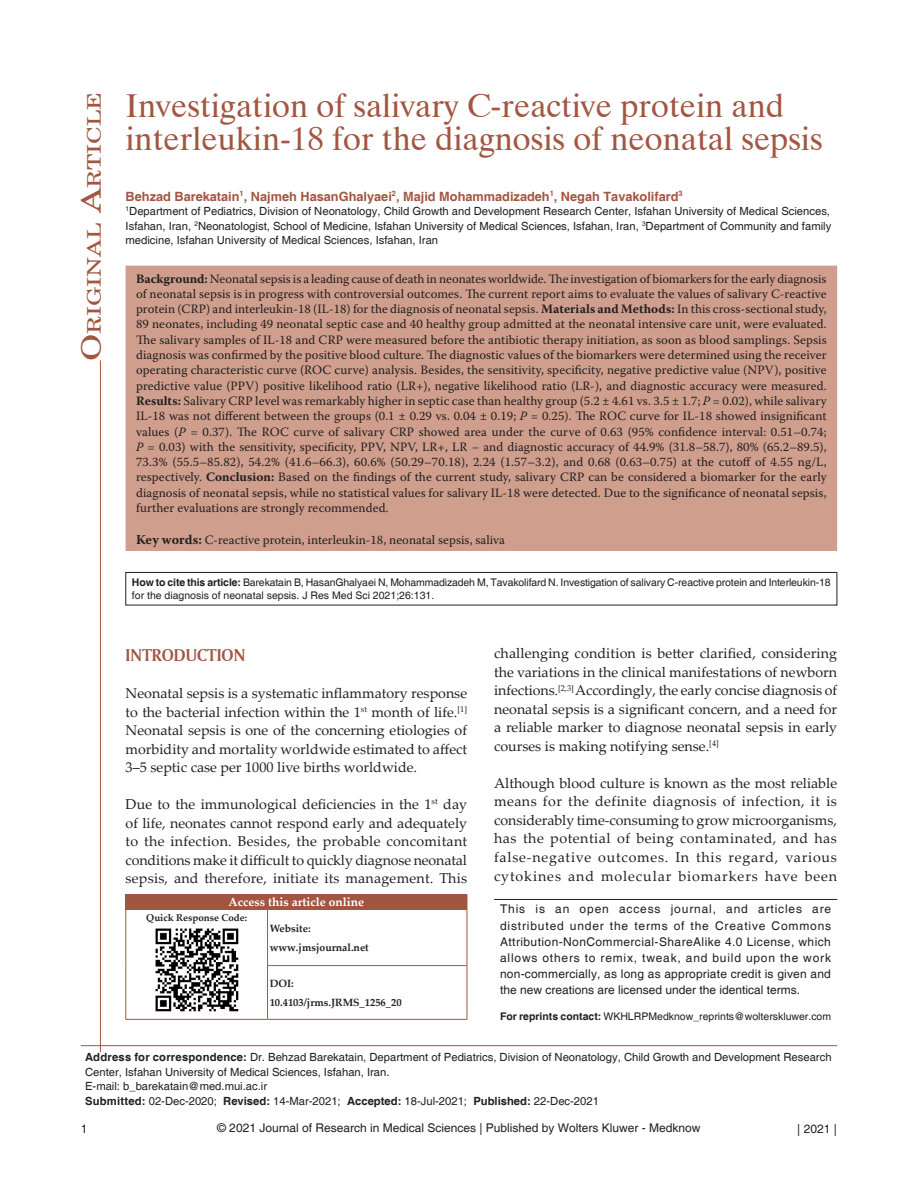
<style>
.page{position:relative;width:918px;height:1188px;background:#fff}
.page>*{position:absolute;margin:0;border:0;box-sizing:border-box;transform-origin:0 0}
.AT{font:33px/33px "Dutch 801 BT";color:#a25641}
.AH{font:18.9px "New Century Schlbk";color:#a25641;scale:1.3 1}
.t1{font:18px "Amerigo BT Bold A";color:#a25641}
.TX{font:14.25px/18.6px "Palatino Linotype";color:#231f20;text-align:justify}
.ABS{font:12.75px/15.3px "Warnock Pro";letter-spacing:.005em;color:#231f20;text-align:justify}
.AU{font:700 12.75px "Helvetica";color:#a25641}
.KWD{font:12.75px "Warnock Pro";color:#231f20}
.C{font:12px/16.2px "Helvetica";color:#231f20;text-align:justify}
.AAO{font:700 12px "Palatino Linotype";color:#fff}
.AFF{font:11.25px/14.7px "Helvetica";color:#231f20;text-align:justify}
.ADD{font:11.25px/14.5px "Helvetica";color:#231f20}
.HIS{font:11.25px "Helvetica";color:#231f20}
.HTC{font:10.5px/12.6px "Helvetica";letter-spacing:-.01em;color:#231f20}
.C-2{font:10.5px "Helvetica";color:#231f20}
.Web{font:700 10.5px/18.6px "Palatino Linotype";color:#231f20}
.QRC{font:700 9.75px "Palatino Linotype";color:#231f20}
.s1{font-size:27px}
.s2{font-weight:700}
.s3{font-style:italic}
.s4{font-weight:700;font-size:13.5px}
</style>
<div class="page">
<hr style="left:81px;top:1045px;width:756px;height:1px;background:#a25641">
<div style="left:126px;top:894px;width:341px;height:15px;background:#a25641"></div>
<svg style="left:467px;top:894px;width:1px;height:15px"></svg>
<hr style="left:126px;top:910px;width:1px;height:56px;background:#a25641">
<hr style="left:126px;top:966px;width:1px;height:53px;background:#a25641">
<hr style="left:126px;top:909px;width:142px;height:1px;background:#a25641">
<hr style="left:267px;top:910px;width:1px;height:55px;background:#a25641">
<hr style="left:268px;top:909px;width:199px;height:1px;background:#a25641">
<hr style="left:467px;top:910px;width:1px;height:55px;background:#a25641">
<hr style="left:126px;top:1019px;width:142px;height:1px;background:#a25641">
<hr style="left:267px;top:966px;width:1px;height:53px;background:#a25641">
<hr style="left:267px;top:965px;width:200px;height:1px;background:#a25641">
<hr style="left:467px;top:966px;width:1px;height:53px;background:#a25641">
<hr style="left:268px;top:1019px;width:199px;height:1px;background:#a25641">
<img style="left:155px;top:928px;width:84px;height:84px">
<div style="left:126px;top:266px;width:710px;height:284px;background:#cf9e8c"></div>
<div style="left:126px;top:266px;width:711px;height:285px;border:2px solid #cf9e8c"></div>
<div style="left:126px;top:572px;width:711px;height:33px;border:1px solid #231f20"></div>
<hr style="left:494px;top:899px;width:343px;height:1px;background:#231f20">
<hr style="left:100px;top:360px;width:1px;height:692px;background:#a25641">
<p class="AH" style="left:83px;top:361px;width:209px;rotate:-90deg"><span class="s1">O</span>riginal <span class="s1">A</span>rticle</p>
<p class="AT" style="left:126px;top:89px;width:699px">Investigation of salivary C‑reactive protein and interleukin‑18 for the diagnosis of neonatal sepsis</p>
<p class="AU" style="left:126px;top:188px;width:559px">Behzad Barekatain<sup>1</sup>, Najmeh HasanGhalyaei<sup>2</sup>, Majid Mohammadizadeh<sup>1</sup>, Negah Tavakolifard<sup>3</sup></p>
<p class="AFF" style="left:126px;top:204px;width:707px"><sup>1</sup>Department of Pediatrics, Division of Neonatology, Child Growth and Development Research Center, Isfahan University of Medical Sciences, Isfahan, Iran, <sup>2</sup>Neonatologist, School of Medicine, Isfahan University of Medical Sciences, Isfahan, Iran, <sup>3</sup>Department of Community and family medicine, Isfahan University of Medical Sciences, Isfahan, Iran</p>
<p class="ABS" style="left:136px;top:270px;width:692px"><span class="s2">Background:</span> Neonatal sepsis is a leading cause of death in neonates worldwide. The investigation of biomarkers for the early diagnosis of neonatal sepsis is in progress with controversial outcomes. The current report aims to evaluate the values of salivary C‑reactive protein (CRP) and interleukin‑18 (IL‑18) for the diagnosis of neonatal sepsis. <span class="s2">Materials and Methods:</span> In this cross‑sectional study, 89 neonates, including 49 neonatal septic case and 40 healthy group admitted at the neonatal intensive care unit, were evaluated.<br>The salivary samples of IL‑18 and CRP were measured before the antibiotic therapy initiation, as soon as blood samplings. Sepsis diagnosis was confirmed by the positive blood culture. The diagnostic values of the biomarkers were determined using the receiver operating characteristic curve (ROC curve) analysis. Besides, the sensitivity, specificity, negative predictive value (NPV), positive predictive value (PPV) positive likelihood ratio (LR+), negative likelihood ratio (LR‑), and diagnostic accuracy were measured.<br><span class="s2">Results:</span> Salivary CRP level was remarkably higher in septic case than healthy group (5.2 ± 4.61 vs. 3.5 ± 1.7; <span class="s3">P</span> = 0.02), while salivary IL‑18 was not different between the groups (0.1 ± 0.29 vs. 0.04 ± 0.19; <span class="s3">P</span> = 0.25). The ROC curve for IL‑18 showed insignificant values (<span class="s3">P</span> = 0.37). The ROC curve of salivary CRP showed area under the curve of 0.63 (95% confidence interval: 0.51–0.74; <span class="s3">P</span> = 0.03) with the sensitivity, specificity, PPV, NPV, LR+, LR − and diagnostic accuracy of 44.9% (31.8–58.7), 80% (65.2–89.5), 73.3% (55.5–85.82), 54.2% (41.6–66.3), 60.6% (50.29–70.18), 2.24 (1.57–3.2), and 0.68 (0.63–0.75) at the cutoff of 4.55 ng/L, respectively. <span class="s2">Conclusion:</span> Based on the findings of the current study, salivary CRP can be considered a biomarker for the early diagnosis of neonatal sepsis, while no statistical values for salivary IL‑18 were detected. Due to the significance of neonatal sepsis, further evaluations are strongly recommended.</p>
<p class="KWD" style="left:136px;top:532px;width:370px"><span class="s4">Key words:</span> C‑reactive protein, interleukin‑18, neonatal sepsis, saliva</p>
<p class="HTC" style="left:132px;top:577px;width:700px"><span class="s2">How to cite this article:</span> Barekatain B, HasanGhalyaei N, Mohammadizadeh M, Tavakolifard N. Investigation of salivary C-reactive protein and Interleukin-18 for the diagnosis of neonatal sepsis. J Res Med Sci 2021;26:131.</p>
<h1 class="t1" style="left:126px;top:644px;width:121px">INTRODUCTION</h1>
<p class="TX" style="left:126px;top:683px;width:343px">Neonatal sepsis is a systematic inflammatory response to the bacterial infection within the 1<sup>st</sup> month of life.<sup>[1] </sup>Neonatal sepsis is one of the concerning etiologies of morbidity and mortality worldwide estimated to affect 3–5 septic case per 1000 live births worldwide.</p>
<p class="TX" style="left:126px;top:794px;width:343px">Due to the immunological deficiencies in the 1<sup>st</sup> day of life, neonates cannot respond early and adequately to the infection. Besides, the probable concomitant conditions make it difficult to quickly diagnose neonatal sepsis, and therefore, initiate its management. This</p>
<p class="AAO" style="left:229px;top:894px;width:137px">Access this article online</p>
<p class="QRC" style="left:146px;top:911px;width:102px">Quick Response Code:</p>
<p class="Web" style="left:270px;top:919px;width:101px">Website: www.jmsjournal.net</p>
<p class="Web" style="left:270px;top:974px;width:133px">DOI:<br>10.4103/jrms.JRMS_1256_20</p>
<p class="TX" style="left:494px;top:644px;width:345px">challenging condition is better clarified, considering the variations in the clinical manifestations of newborn infections.<sup>[2,3]</sup> Accordingly, the early concise diagnosis of neonatal sepsis is a significant concern, and a need for a reliable marker to diagnose neonatal sepsis in early courses is making notifying sense.<sup>[4]</sup></p>
<p class="TX" style="left:494px;top:773px;width:345px">Although blood culture is known as the most reliable means for the definite diagnosis of infection, it is considerably time‑consuming to grow microorganisms, has the potential of being contaminated, and has false‑negative outcomes. In this regard, various cytokines and molecular biomarkers have been</p>
<p class="C" style="left:500px;top:901px;width:333px">This is an open access journal, and articles are distributed under the terms of the Creative Commons Attribution‑NonCommercial‑ShareAlike 4.0 License, which allows others to remix, tweak, and build upon the work non‑commercially, as long as appropriate credit is given and the new creations are licensed under the identical terms.</p>
<p class="C-2" style="left:500px;top:1010px;width:333px"><span class="s2">For reprints contact:</span> WKHLRPMedknow_reprints@wolterskluwer.com</p>
<p class="ADD" style="left:85px;top:1050px;width:748px"><span class="s2">Address for correspondence:</span> Dr. Behzad Barekatain, Department of Pediatrics, Division of Neonatology, Child Growth and Development Research<br>Center, Isfahan University of Medical Sciences, Isfahan, Iran.<br>E‑mail: b_barekatain@med.mui.ac.ir</p>
<p class="HIS" style="left:85px;top:1094px;width:515px"><span class="s2">Submitted:</span> 02‑Dec‑2020; <span class="s2">Revised:</span> 14‑Mar‑2021; <span class="s2">Accepted:</span> 18-Jul-2021; <span class="s2">Published:</span> 22-Dec-2021</p>
<p class="C" style="left:81px;top:1122px;width:8px">1</p>
<p class="C" style="left:217px;top:1121px;width:485px">© 2021 Journal of Research in Medical Sciences | Published by Wolters Kluwer - Medknow</p>
<p class="C" style="left:797px;top:1121px;width:41px">| 2021 |</p>
</div>
